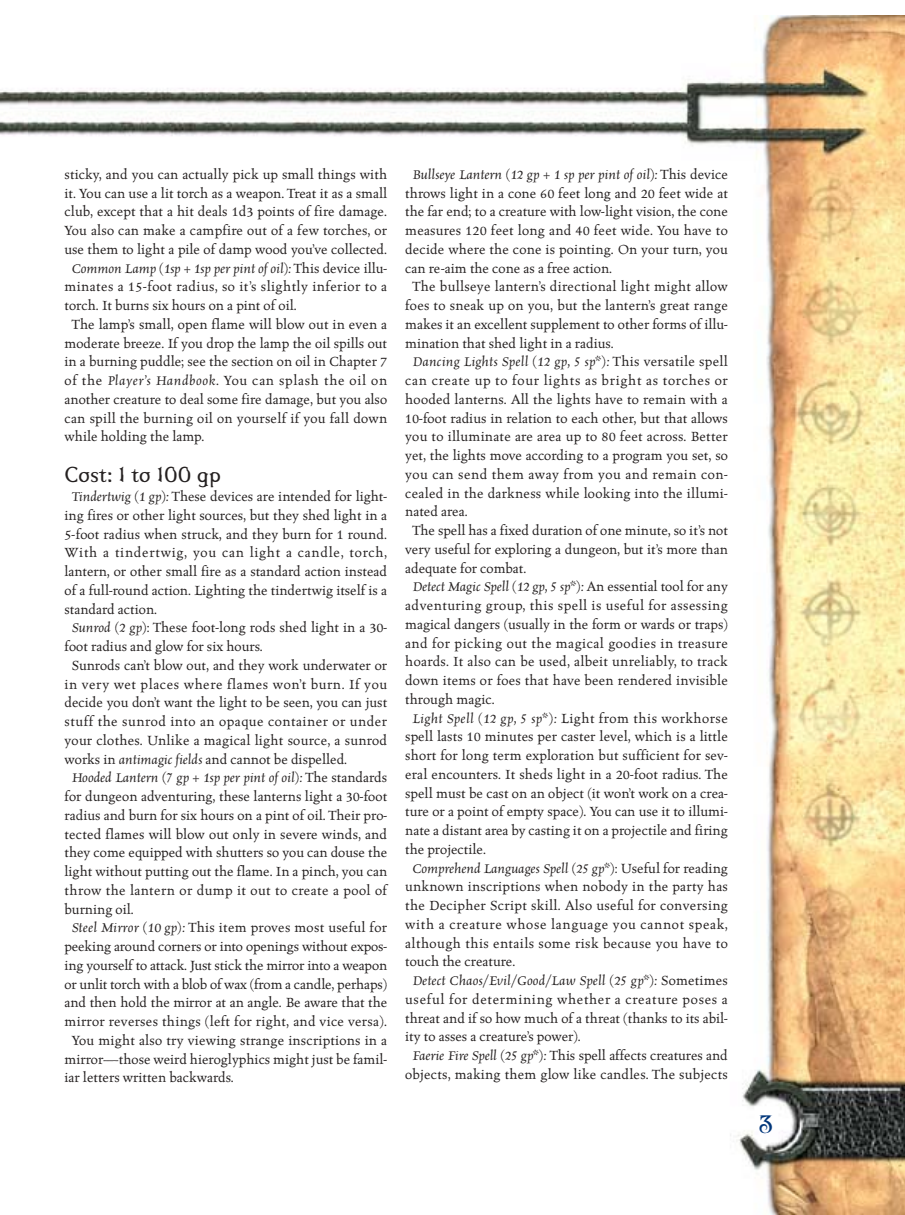
<style>
.page{position:relative;width:905px;height:1215px;background:#fff}
.page>*{position:absolute;margin:0;border:0;box-sizing:border-box;transform-origin:0 0}
.t1{font:24px "Vitriol Alt";color:#00367a}
.t2{font:21px "Pterra dactyl";color:#231f1f}
.t3{font:500 15px "Celestia Antiqua";color:#231f1f}
.t4{font:italic 500 15px "Celestia Antiqua";color:#231f1f}
.t5{font:500 15px "Celestia Antiqua";letter-spacing:.02em;color:#231f1f}
.t6{font:500 15px "Celestia Antiqua";letter-spacing:.03em;color:#231f1f}
.t7{font:500 15px "Celestia Antiqua";letter-spacing:.045em;color:#231f1f}
.t8{font:500 15px "Celestia Antiqua";letter-spacing:.035em;color:#231f1f}
.t9{font:italic 500 15px "Celestia Antiqua";letter-spacing:.025em;color:#231f1f}
.t10{font:500 15px "Celestia Antiqua";letter-spacing:.04em;color:#231f1f}
.s1{font-style:normal}
.s2{font-style:italic}
</style>
<div class="page">
<img style="left:0;top:15px;width:904px;height:1200px">
<p class="t3" style="left:64px;top:168px;width:324px">sticky, and you can actually pick up small things with</p>
<p class="t3" style="left:64px;top:187px;width:324px">it. You can use a lit torch as a weapon. Treat it as a small</p>
<p class="t3" style="left:64px;top:206px;width:324px">club, except that a hit deals 1d3 points of fire damage.</p>
<p class="t3" style="left:64px;top:224px;width:324px">You also can make a campfire out of a few torches, or</p>
<p class="t3" style="left:64px;top:243px;width:324px">use them to light a pile of damp wood you’ve collected.</p>
<p class="t4" style="left:72px;top:262px;width:317px">Common Lamp (1sp + 1sp per pint of oil): <span class="s1">This device illu-</span></p>
<p class="t6" style="left:64px;top:281px;width:324px">minates a 15-foot radius, so it’s slightly inferior to a</p>
<p class="t3" style="left:64px;top:299px;width:234px">torch. It burns six hours on a pint of oil.</p>
<p class="t3" style="left:72px;top:318px;width:317px">The lamp’s small, open flame will blow out in even a</p>
<p class="t3" style="left:64px;top:337px;width:324px">moderate breeze. If you drop the lamp the oil spills out</p>
<p class="t3" style="left:64px;top:356px;width:324px">in a burning puddle; see the section on oil in Chapter 7</p>
<p class="t7" style="left:64px;top:374px;width:324px">of the <span class="s2">Player’s Handbook</span>. You can splash the oil on</p>
<p class="t3" style="left:64px;top:393px;width:324px">another creature to deal some fire damage, but you also</p>
<p class="t3" style="left:64px;top:412px;width:324px">can spill the burning oil on yourself if you fall down</p>
<p class="t3" style="left:64px;top:431px;width:142px">while holding the lamp.</p>
<h2 class="t2" style="left:64px;top:467px;width:158px">Cost: 1 to 100 gp</h2>
<p class="t3" style="left:72px;top:490px;width:317px"><span class="s2">Tindertwig (1 gp):</span> These devices are intended for light-</p>
<p class="t3" style="left:64px;top:509px;width:324px">ing fires or other light sources, but they shed light in a</p>
<p class="t3" style="left:64px;top:528px;width:324px">5-foot radius when struck, and they burn for 1 round.</p>
<p class="t7" style="left:64px;top:547px;width:324px">With a tindertwig, you can light a candle, torch,</p>
<p class="t3" style="left:64px;top:565px;width:324px">lantern, or other small fire as a standard action instead</p>
<p class="t3" style="left:64px;top:584px;width:324px">of a full-round action. Lighting the tindertwig itself is a</p>
<p class="t3" style="left:64px;top:603px;width:94px">standard action.</p>
<p class="t3" style="left:72px;top:622px;width:317px"><span class="s2">Sunrod (2 gp)</span>: These foot-long rods shed light in a 30-</p>
<p class="t3" style="left:64px;top:640px;width:200px">foot radius and glow for six hours.</p>
<p class="t3" style="left:72px;top:659px;width:317px">Sunrods can’t blow out, and they work underwater or</p>
<p class="t10" style="left:64px;top:678px;width:324px">in very wet places where flames won’t burn. If you</p>
<p class="t3" style="left:64px;top:697px;width:324px">decide you don’t want the light to be seen, you can just</p>
<p class="t8" style="left:64px;top:715px;width:324px">stuff the sunrod into an opaque container or under</p>
<p class="t3" style="left:64px;top:734px;width:324px">your clothes. Unlike a magical light source, a sunrod</p>
<p class="t3" style="left:64px;top:753px;width:284px">works in <span class="s2">antimagic fields</span> and cannot be dispelled.</p>
<p class="t4" style="left:72px;top:772px;width:317px">Hooded Lantern (7 gp + 1sp per pint of oil): <span class="s1">The standards</span></p>
<p class="t3" style="left:64px;top:790px;width:324px">for dungeon adventuring, these lanterns light a 30-foot</p>
<p class="t3" style="left:64px;top:809px;width:324px">radius and burn for six hours on a pint of oil. Their pro-</p>
<p class="t3" style="left:64px;top:828px;width:324px">tected flames will blow out only in severe winds, and</p>
<p class="t3" style="left:64px;top:847px;width:324px">they come equipped with shutters so you can douse the</p>
<p class="t3" style="left:64px;top:865px;width:324px">light without putting out the flame. In a pinch, you can</p>
<p class="t6" style="left:64px;top:884px;width:324px">throw the lantern or dump it out to create a pool of</p>
<p class="t3" style="left:64px;top:903px;width:71px">burning oil.</p>
<p class="t5" style="left:72px;top:922px;width:317px"><span class="s2">Steel Mirror (10 gp):</span> This item proves most useful for</p>
<p class="t3" style="left:64px;top:940px;width:324px">peeking around corners or into openings without expos-</p>
<p class="t3" style="left:64px;top:959px;width:324px">ing yourself to attack. Just stick the mirror into a weapon</p>
<p class="t3" style="left:64px;top:978px;width:324px">or unlit torch with a blob of wax (from a candle, perhaps)</p>
<p class="t3" style="left:64px;top:997px;width:324px">and then hold the mirror at an angle. Be aware that the</p>
<p class="t5" style="left:64px;top:1015px;width:324px">mirror reverses things (left for right, and vice versa).</p>
<p class="t3" style="left:72px;top:1034px;width:317px">You might also try viewing strange inscriptions in a</p>
<p class="t3" style="left:64px;top:1053px;width:324px">mirror—those weird hieroglyphics might just be famil-</p>
<p class="t3" style="left:64px;top:1072px;width:171px">iar letters written backwards.</p>
<p class="t4" style="left:412px;top:168px;width:317px">Bullseye Lantern (12 gp + 1 sp per pint of oil): <span class="s1">This device</span></p>
<p class="t3" style="left:405px;top:187px;width:324px">throws light in a cone 60 feet long and 20 feet wide at</p>
<p class="t3" style="left:405px;top:206px;width:324px">the far end; to a creature with low-light vision, the cone</p>
<p class="t3" style="left:405px;top:224px;width:324px">measures 120 feet long and 40 feet wide. You have to</p>
<p class="t3" style="left:405px;top:243px;width:324px">decide where the cone is pointing. On your turn, you</p>
<p class="t3" style="left:405px;top:262px;width:208px">can re-aim the cone as a free action.</p>
<p class="t5" style="left:412px;top:281px;width:317px">The bullseye lantern’s directional light might allow</p>
<p class="t3" style="left:405px;top:299px;width:324px">foes to sneak up on you, but the lantern’s great range</p>
<p class="t3" style="left:405px;top:318px;width:324px">makes it an excellent supplement to other forms of illu-</p>
<p class="t3" style="left:405px;top:337px;width:210px">mination that shed light in a radius.</p>
<p class="t4" style="left:412px;top:356px;width:317px">Dancing Lights Spell (12 gp, 5 sp*): <span class="s1">This versatile spell</span></p>
<p class="t7" style="left:405px;top:374px;width:324px">can create up to four lights as bright as torches or</p>
<p class="t3" style="left:405px;top:393px;width:324px">hooded lanterns. All the lights have to remain with a</p>
<p class="t3" style="left:405px;top:412px;width:324px">10-foot radius in relation to each other, but that allows</p>
<p class="t3" style="left:405px;top:431px;width:324px">you to illuminate are area up to 80 feet across. Better</p>
<p class="t3" style="left:405px;top:449px;width:324px">yet, the lights move according to a program you set, so</p>
<p class="t8" style="left:405px;top:468px;width:324px">you can send them away from you and remain con-</p>
<p class="t3" style="left:405px;top:487px;width:324px">cealed in the darkness while looking into the illumi-</p>
<p class="t3" style="left:405px;top:506px;width:64px">nated area.</p>
<p class="t3" style="left:412px;top:524px;width:317px">The spell has a fixed duration of one minute, so it’s not</p>
<p class="t3" style="left:405px;top:543px;width:324px">very useful for exploring a dungeon, but it’s more than</p>
<p class="t3" style="left:405px;top:562px;width:123px">adequate for combat.</p>
<p class="t4" style="left:412px;top:581px;width:317px">Detect Magic Spell (12 gp, 5 sp*): <span class="s1">An essential tool for any</span></p>
<p class="t6" style="left:405px;top:599px;width:324px">adventuring group, this spell is useful for assessing</p>
<p class="t3" style="left:405px;top:618px;width:324px">magical dangers (usually in the form or wards or traps)</p>
<p class="t6" style="left:405px;top:637px;width:324px">and for picking out the magical goodies in treasure</p>
<p class="t5" style="left:405px;top:656px;width:324px">hoards. It also can be used, albeit unreliably, to track</p>
<p class="t3" style="left:405px;top:674px;width:324px">down items or foes that have been rendered invisible</p>
<p class="t3" style="left:405px;top:693px;width:91px">through magic.</p>
<p class="t9" style="left:412px;top:712px;width:317px">Light Spell (12 gp, 5 sp*): <span class="s1">Light from this workhorse</span></p>
<p class="t3" style="left:405px;top:731px;width:324px">spell lasts 10 minutes per caster level, which is a little</p>
<p class="t3" style="left:405px;top:749px;width:324px">short for long term exploration but sufficient for sev-</p>
<p class="t3" style="left:405px;top:768px;width:324px">eral encounters. It sheds light in a 20-foot radius. The</p>
<p class="t3" style="left:405px;top:787px;width:324px">spell must be cast on an object (it won’t work on a crea-</p>
<p class="t3" style="left:405px;top:806px;width:324px">ture or a point of empty space). You can use it to illumi-</p>
<p class="t3" style="left:405px;top:824px;width:324px">nate a distant area by casting it on a projectile and firing</p>
<p class="t3" style="left:405px;top:843px;width:82px">the projectile.</p>
<p class="t4" style="left:412px;top:862px;width:317px">Comprehend Languages Spell (25 gp*)<span class="s1">: Useful for reading</span></p>
<p class="t3" style="left:405px;top:881px;width:324px">unknown inscriptions when nobody in the party has</p>
<p class="t5" style="left:405px;top:899px;width:324px">the Decipher Script skill. Also useful for conversing</p>
<p class="t7" style="left:405px;top:918px;width:324px">with a creature whose language you cannot speak,</p>
<p class="t6" style="left:405px;top:937px;width:324px">although this entails some risk because you have to</p>
<p class="t3" style="left:405px;top:956px;width:112px">touch the creature.</p>
<p class="t4" style="left:412px;top:974px;width:317px">Detect Chaos/Evil/Good/Law Spell (25 gp*): <span class="s1">Sometimes</span></p>
<p class="t7" style="left:405px;top:993px;width:324px">useful for determining whether a creature poses a</p>
<p class="t3" style="left:405px;top:1012px;width:324px">threat and if so how much of a threat (thanks to its abil-</p>
<p class="t3" style="left:405px;top:1031px;width:177px">ity to asses a creature’s power).</p>
<p class="t3" style="left:412px;top:1049px;width:317px"><span class="s2">Faerie Fire Spell (25 gp*):</span> This spell affects creatures and</p>
<p class="t3" style="left:405px;top:1068px;width:324px">objects, making them glow like candles. The subjects</p>
<h1 class="t1" style="left:758px;top:1106px;width:16px">3</h1>
</div>
